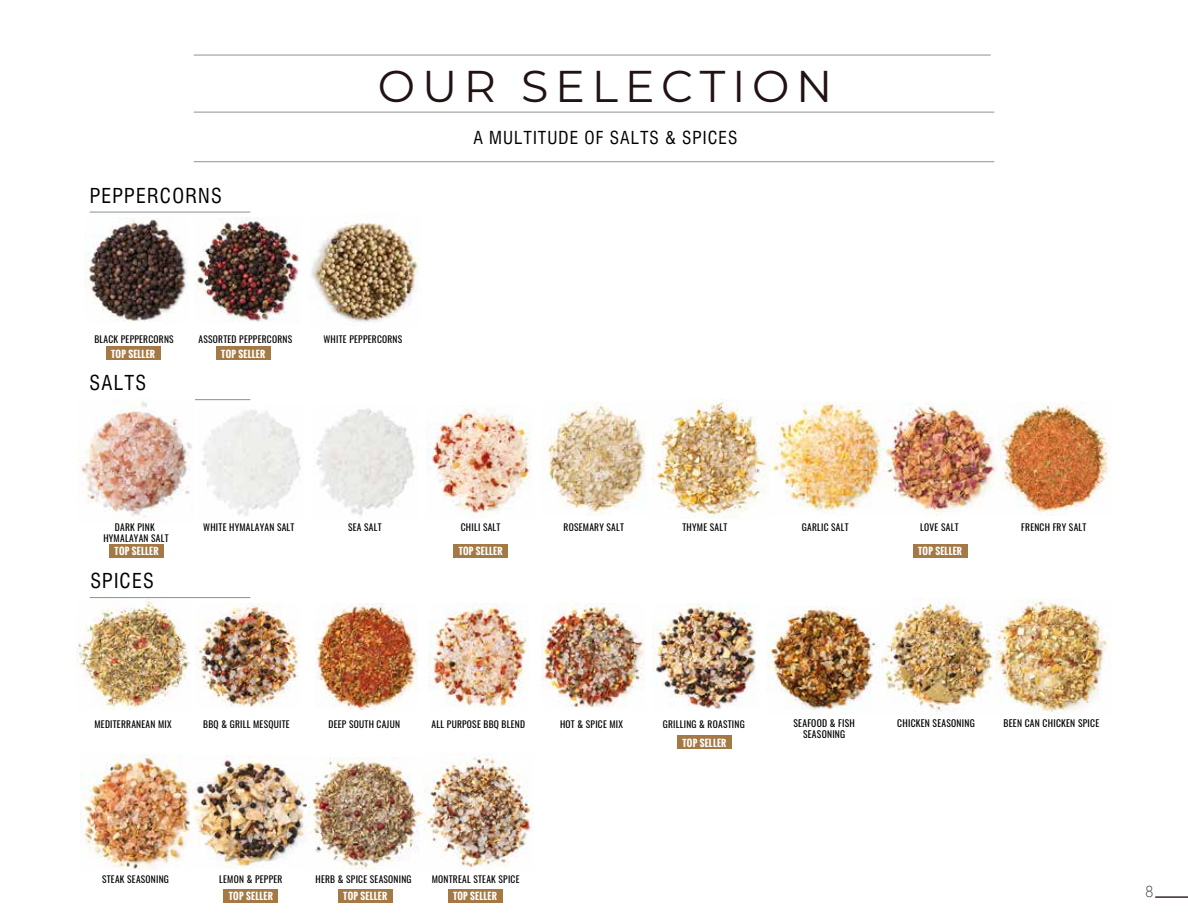
<style>
.page{position:relative;width:1188px;height:918px;background:#fff}
.page>*{position:absolute;margin:0;border:0;box-sizing:border-box;transform-origin:0 0}
.t1{font:44.55px "Montserrat";letter-spacing:.15em;color:#211213}
.t2{font:20.1px "Swis 721 BT Condensed 2";letter-spacing:.06em;color:#000}
.t3{font:17.4px "Swis 721 BT Condensed 2";letter-spacing:.06em;color:#000}
.t4{font:300 15.6px "Geosans";color:#332525}
.t5{font:9.6px/11.4px "Oswald";letter-spacing:.025em;color:#000;text-align:center}
.t6{font:9.45px/11.4px "Oswald";letter-spacing:.025em;color:#000;text-align:center}
.t7{font:700 9.3px "Oswald";letter-spacing:.025em;color:#fff}
</style>
<div class="page">
<hr style="left:1155px;top:897px;width:33px;height:1px;background:#332525">
<hr style="left:194px;top:55px;width:797px;height:1px;background:#909294">
<hr style="left:194px;top:112px;width:800px;height:1px;background:#909294">
<hr style="left:194px;top:161px;width:800px;height:1px;background:#909294">
<img style="left:881px;top:599px;width:115px;height:113px">
<img style="left:202px;top:410px;width:99px;height:106px">
<img style="left:194px;top:218px;width:106px;height:104px">
<img style="left:84px;top:218px;width:104px;height:104px">
<hr style="left:90px;top:212px;width:160px;height:1px;background:#8c9091">
<img style="left:309px;top:215px;width:110px;height:107px">
<hr style="left:90px;top:399px;width:160px;height:1px;background:#8c9091">
<img style="left:78px;top:401px;width:114px;height:120px">
<img style="left:316px;top:408px;width:101px;height:108px">
<img style="left:427px;top:405px;width:104px;height:111px">
<img style="left:542px;top:403px;width:104px;height:111px">
<img style="left:768px;top:403px;width:341px;height:112px">
<hr style="left:90px;top:597px;width:160px;height:1px;background:#8c9091">
<img style="left:76px;top:600px;width:114px;height:110px">
<img style="left:196px;top:603px;width:103px;height:104px">
<img style="left:315px;top:603px;width:103px;height:107px">
<img style="left:428px;top:603px;width:101px;height:104px">
<img style="left:541px;top:603px;width:104px;height:104px">
<img style="left:653px;top:603px;width:103px;height:107px">
<img style="left:768px;top:607px;width:112px;height:103px">
<img style="left:80px;top:754px;width:111px;height:115px">
<img style="left:191px;top:756px;width:116px;height:112px">
<img style="left:307px;top:758px;width:116px;height:111px">
<img style="left:423px;top:753px;width:109px;height:115px">
<img style="left:653px;top:399px;width:115px;height:120px">
<img style="left:996px;top:599px;width:114px;height:114px">
<div style="left:106px;top:347px;width:54px;height:13px;background:#a47945"></div>
<div style="left:216px;top:347px;width:54px;height:13px;background:#a47945"></div>
<div style="left:110px;top:544px;width:54px;height:14px;background:#a47945"></div>
<div style="left:454px;top:544px;width:54px;height:14px;background:#a47945"></div>
<div style="left:913px;top:544px;width:54px;height:14px;background:#a47945"></div>
<div style="left:678px;top:736px;width:54px;height:13px;background:#a47945"></div>
<div style="left:448px;top:889px;width:54px;height:14px;background:#a47945"></div>
<div style="left:338px;top:889px;width:54px;height:14px;background:#a47945"></div>
<div style="left:224px;top:889px;width:54px;height:14px;background:#a47945"></div>
<h2 class="t2" style="left:90px;top:184px;width:134px">PEPPERCORNS</h2>
<h1 class="t1" style="left:378px;top:56px;width:456px">OUR SELECTION</h1>
<h3 class="t3" style="left:473px;top:127px;width:266px">A MULTITUDE OF SALTS &amp; SPICES</h3>
<p class="t6" style="left:94px;top:332px;width:81px">BLACK PEPPERCORNS</p>
<p class="t6" style="left:199px;top:332px;width:95px">ASSORTED PEPPERCORNS</p>
<p class="t7" style="left:111px;top:347px;width:45px">TOP SELLER</p>
<p class="t7" style="left:221px;top:347px;width:45px">TOP SELLER</p>
<h2 class="t2" style="left:90px;top:371px;width:58px">SALTS</h2>
<p class="t6" style="left:324px;top:332px;width:80px">WHITE PEPPERCORNS</p>
<p class="t6" style="left:103px;top:520px;width:67px">DARK PINK<br>HYMALAYAN SALT</p>
<p class="t6" style="left:348px;top:520px;width:35px">SEA SALT</p>
<p class="t6" style="left:461px;top:520px;width:41px">CHILI SALT</p>
<p class="t6" style="left:564px;top:520px;width:62px">ROSEMARY SALT</p>
<p class="t6" style="left:682px;top:520px;width:46px">THYME SALT</p>
<p class="t6" style="left:802px;top:520px;width:48px">GARLIC SALT</p>
<p class="t6" style="left:920px;top:520px;width:40px">LOVE SALT</p>
<p class="t6" style="left:1021px;top:520px;width:67px">FRENCH FRY SALT</p>
<h2 class="t2" style="left:90px;top:569px;width:65px">SPICES</h2>
<p class="t6" style="left:203px;top:520px;width:93px">WHITE HYMALAYAN SALT</p>
<p class="t7" style="left:115px;top:544px;width:45px">TOP SELLER</p>
<p class="t7" style="left:459px;top:544px;width:45px">TOP SELLER</p>
<p class="t7" style="left:918px;top:544px;width:45px">TOP SELLER</p>
<p class="t6" style="left:94px;top:718px;width:79px">MEDITERRANEAN MIX</p>
<p class="t6" style="left:203px;top:718px;width:88px">BBQ &amp; GRILL MESQUITE</p>
<p class="t6" style="left:329px;top:718px;width:73px">DEEP SOUTH CAJUN</p>
<p class="t6" style="left:432px;top:718px;width:95px">ALL PURPOSE BBQ BLEND</p>
<p class="t6" style="left:560px;top:718px;width:65px">HOT &amp; SPICE MIX</p>
<p class="t6" style="left:663px;top:718px;width:83px">GRILLING &amp; ROASTING</p>
<p class="t5" style="left:794px;top:716px;width:63px">SEAFOOD &amp; FISH<br>SEASONING</p>
<p class="t7" style="left:683px;top:736px;width:45px">TOP SELLER</p>
<p class="t5" style="left:897px;top:716px;width:79px">CHICKEN SEASONING</p>
<p class="t5" style="left:1004px;top:716px;width:97px">BEEN CAN CHICKEN SPICE</p>
<p class="t6" style="left:102px;top:872px;width:68px">STEAK SEASONING</p>
<p class="t6" style="left:219px;top:872px;width:65px">LEMON &amp; PEPPER</p>
<p class="t6" style="left:315px;top:872px;width:98px">HERB &amp; SPICE SEASONING</p>
<p class="t6" style="left:432px;top:872px;width:89px">MONTREAL STEAK SPICE</p>
<p class="t7" style="left:229px;top:889px;width:45px">TOP SELLER</p>
<p class="t7" style="left:343px;top:889px;width:45px">TOP SELLER</p>
<p class="t7" style="left:453px;top:889px;width:45px">TOP SELLER</p>
<h3 class="t4" style="left:1145px;top:883px;width:10px">8</h3>
</div>
